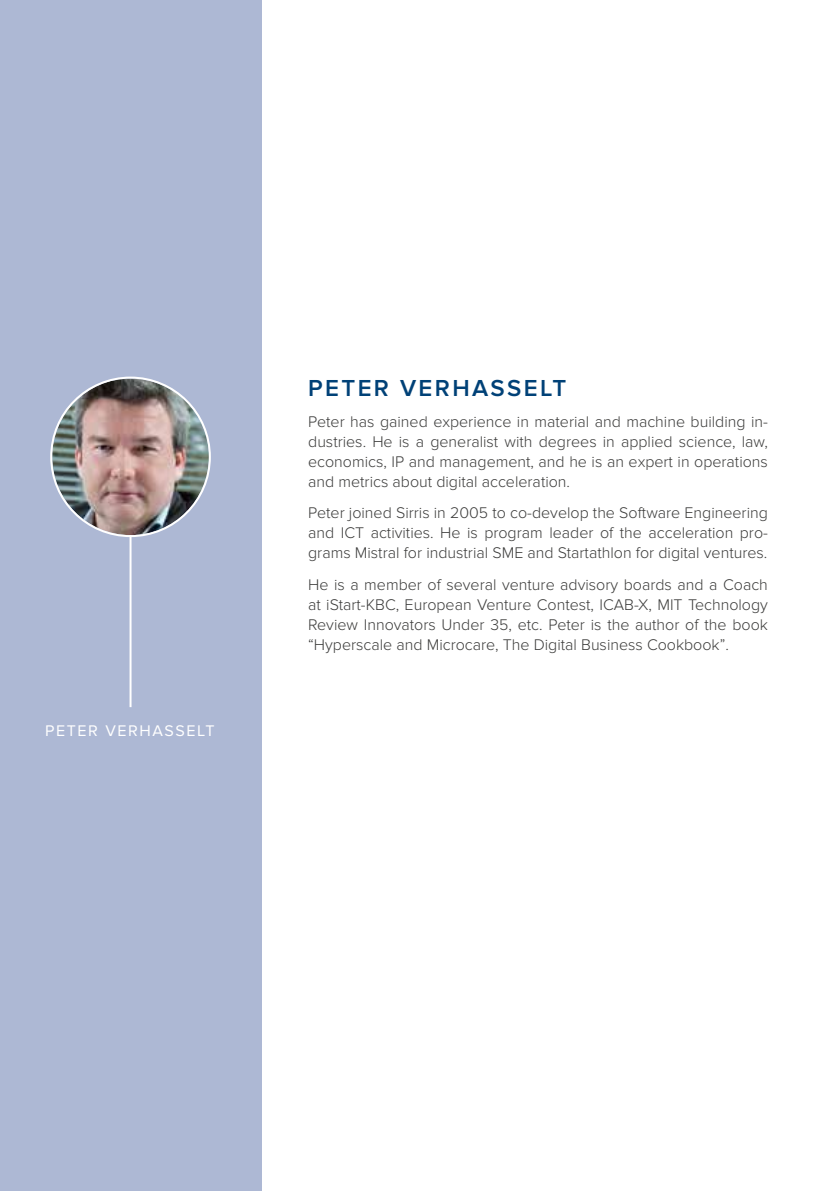
<style>
.page{position:relative;width:840px;height:1191px;background:#fff}
.page>*{position:absolute;margin:0;border:0;box-sizing:border-box;transform-origin:0 0}
.t1{font:600 24px "Proxima Nova";letter-spacing:.1em;color:#004177}
.t2{font:300 16px/20px "Proxima Nova";color:#3c3c3b;text-align:justify}
.t3{font:16px "Proxima Nova";letter-spacing:.1em;color:#fff}
</style>
<div class="page">
<div style="left:0;top:0;width:261px;height:1191px;background:#adb8d4"></div>
<hr style="left:129px;top:503px;width:2px;height:204px;background:#fff">
<img style="left:52px;top:378px;width:157px;height:157px;border-radius:78px">
<p class="t3" style="left:45px;top:721px;width:171px">PETER VERHASSELT</p>
<h1 class="t1" style="left:308px;top:374px;width:259px">PETER VERHASSELT</h1>
<p class="t2" style="left:308px;top:412px;width:461px">Peter has gained experience in material and machine building in&shy;dustries. He is a generalist with degrees in applied science, law, economics, IP and management, and he is an expert in operations and metrics about digital acceleration.</p>
<p class="t2" style="left:308px;top:503px;width:461px">Peter joined Sirris in 2005 to co-develop the Software Engineering and ICT activities. He is program leader of the acceleration pro&shy;grams Mistral for industrial SME and Startathlon for digital ventures.</p>
<p class="t2" style="left:308px;top:574px;width:461px">He is a member of several venture advisory boards and a Coach at iStart-KBC, European Venture Contest, ICAB-X, MIT Technology Review Innovators Under 35, etc. Peter is the author of the book “Hyperscale and Microcare, The Digital Business Cookbook”.</p>
</div>
